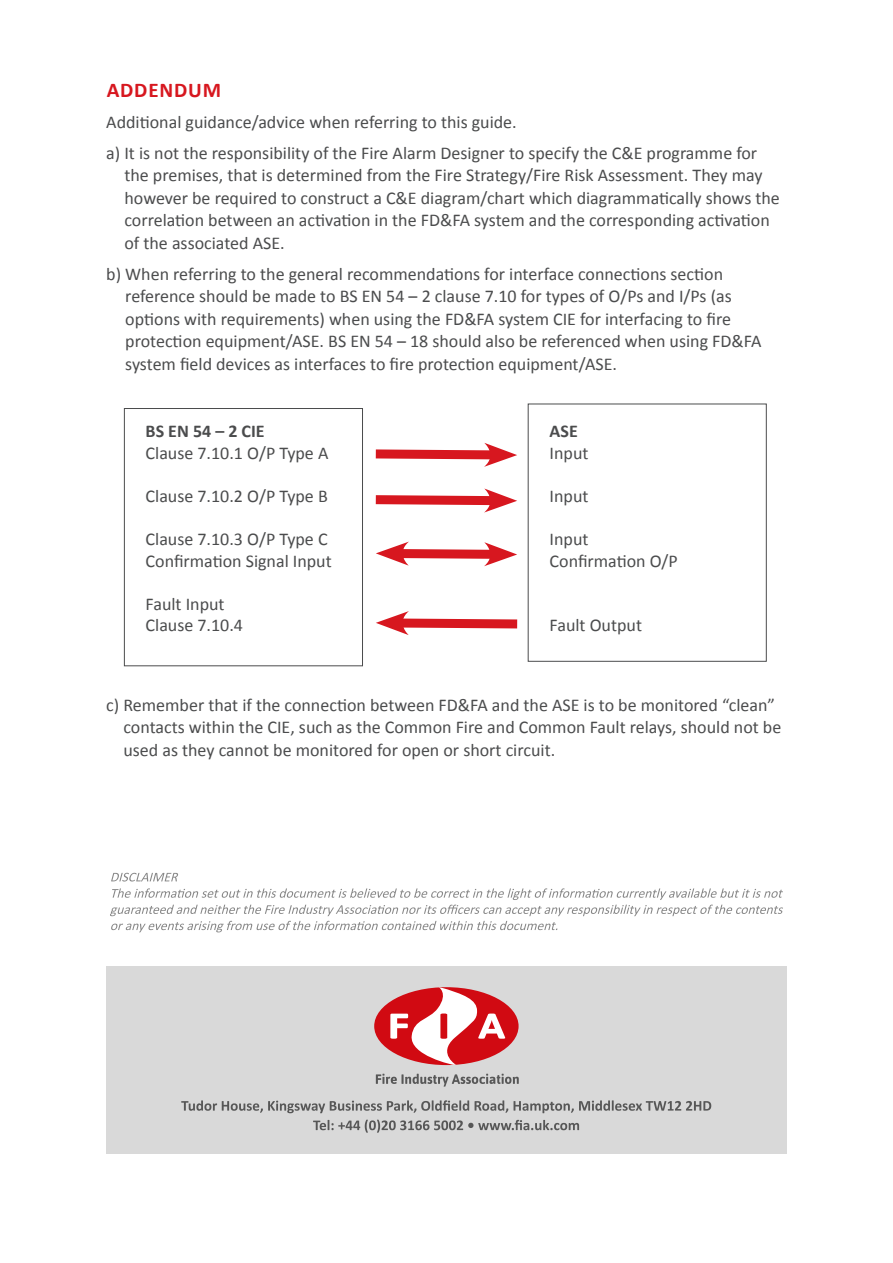
<style>
.page{position:relative;width:893px;height:1263px;background:#fff}
.page>*{position:absolute;margin:0;border:0;box-sizing:border-box;transform-origin:0 0}
.Subheader{font:700 21px "Calibri";letter-spacing:.04em;color:#d7171f}
.Body_Text{font:18px/22.5px "Calibri";color:#4b4c4d}
.t1{font:700 18px "Calibri";color:#4b4c4d}
</style>
<div class="page">
<svg style="left:375px;top:443px;width:142px;height:24px"></svg>
<svg style="left:375px;top:488px;width:142px;height:25px"></svg>
<svg style="left:376px;top:542px;width:141px;height:24px"></svg>
<svg style="left:376px;top:611px;width:142px;height:24px"></svg>
<div style="left:124px;top:408px;width:239px;height:258px;border:1px solid #4b4c4d"></div>
<div style="left:106px;top:966px;width:681px;height:187px;background:#d9d9d9"></div>
<div style="left:374px;top:987px;width:145px;height:78px;background:#d10a12;border-radius:50%"></div>
<svg style="left:376px;top:1074px;width:143px;height:12px"></svg>
<svg style="left:390px;top:987px;width:115px;height:78px"></svg>
<svg style="left:181px;top:1100px;width:530px;height:13px"></svg>
<svg style="left:313px;top:1120px;width:266px;height:13px"></svg>
<svg style="left:111px;top:873px;width:67px;height:8px"></svg>
<svg style="left:110px;top:888px;width:673px;height:44px"></svg>
<p class="Subheader" style="left:107px;top:77px;width:116px">ADDENDUM</p>
<p class="Body_Text" style="left:106px;top:109px;width:412px">Additional guidance/advice when referring to this guide.</p>
<p class="Body_Text" style="left:124px;top:140px;width:657px;text-indent:-18px">a) It is not the responsibility of the Fire Alarm Designer to specify the C&amp;E programme for the premises, that is determined from the Fire Strategy/Fire Risk Assessment. They may however be required to construct a C&amp;E diagram/chart which diagrammatically shows the correlation between an activation in the FD&amp;FA system and the corresponding activation of the associated ASE.</p>
<p class="Body_Text" style="left:125px;top:261px;width:638px;text-indent:-19px">b) When referring to the general recommendations for interface connections section reference should be made to BS EN 54 – 2 clause 7.10 for types of O/Ps and I/Ps (as options with requirements) when using the FD&amp;FA system CIE for interfacing to fire protection equipment/ASE. BS EN 54 – 18 should also be referenced when using FD&amp;FA system field devices as interfaces to fire protection equipment/ASE.</p>
<p class="t1" style="left:146px;top:420px;width:121px">BS EN 54 – 2 CIE</p>
<p class="Body_Text" style="left:146px;top:440px;width:184px">Clause 7.10.1 O/P Type A</p>
<p class="Body_Text" style="left:146px;top:484px;width:184px">Clause 7.10.2 O/P Type B</p>
<p class="Body_Text" style="left:146px;top:527px;width:183px">Clause 7.10.3 O/P Type C</p>
<p class="Body_Text" style="left:146px;top:548px;width:188px">Confirmation Signal Input</p>
<p class="Body_Text" style="left:146px;top:592px;width:80px">Fault Input</p>
<p class="Body_Text" style="left:146px;top:613px;width:99px">Clause 7.10.4</p>
<p class="t1" style="left:550px;top:420px;width:30px">ASE</p>
<p class="Body_Text" style="left:550px;top:440px;width:40px">Input</p>
<p class="Body_Text" style="left:550px;top:484px;width:40px">Input</p>
<p class="Body_Text" style="left:550px;top:527px;width:40px">Input</p>
<p class="Body_Text" style="left:550px;top:548px;width:130px">Confirmation O/P</p>
<p class="Body_Text" style="left:550px;top:613px;width:94px">Fault Output</p>
<p class="Body_Text" style="left:123px;top:693px;width:659px;text-indent:-17px">c) Remember that if the connection between FD&amp;FA and the ASE is to be monitored “clean” contacts within the CIE, such as the Common Fire and Common Fault relays, should not be used as they cannot be monitored for open or short circuit.</p>
</div>
